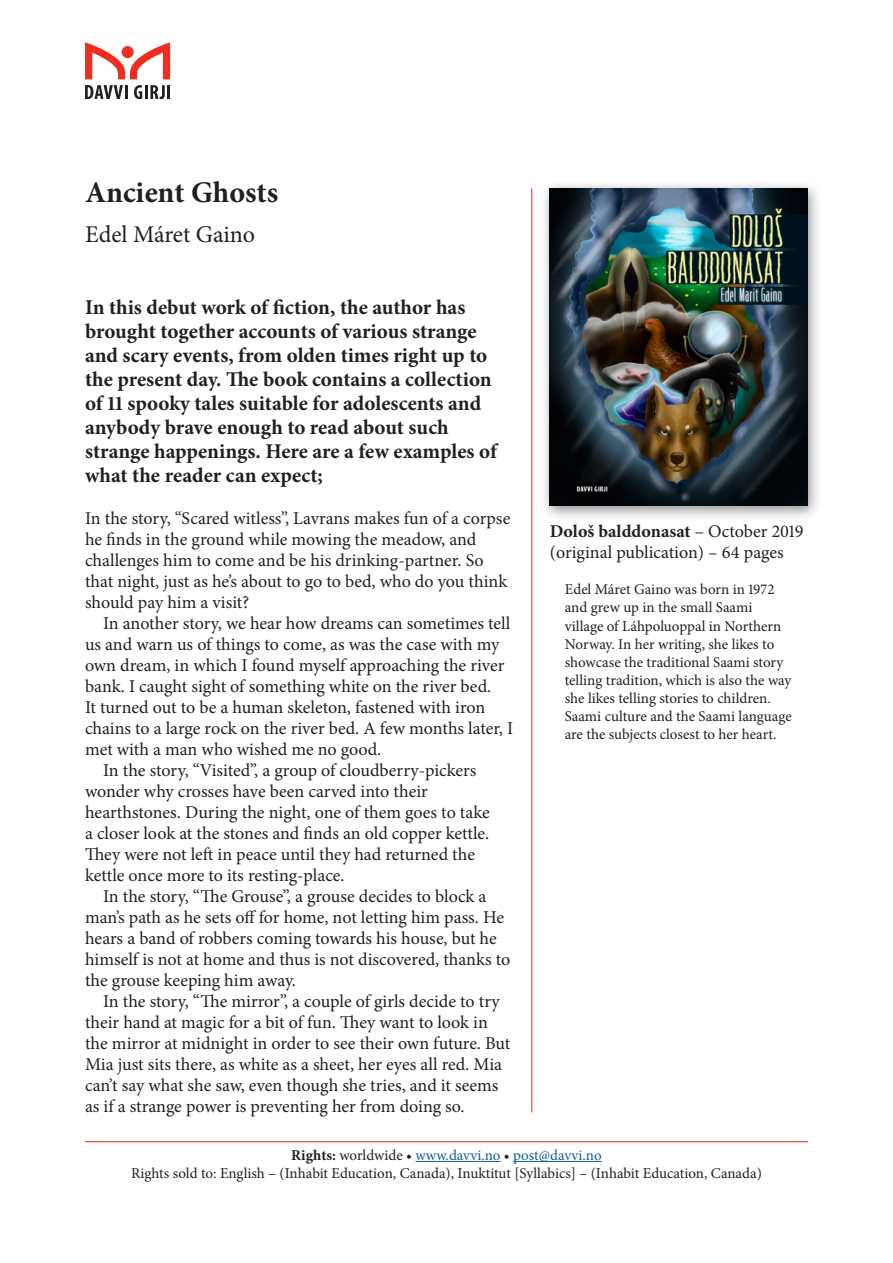
<style>
.page{position:relative;width:893px;height:1263px;background:#fff}
.page>*{position:absolute;margin:0;border:0;box-sizing:border-box;transform-origin:0 0}
.Tittel{font:700 30px "Minion Pro";color:#231f20}
.Forfatter{font:24px "Minion Pro";letter-spacing:-.005em;color:#231f20}
.Ingress{font:700 21px/24px "Minion Pro";color:#231f20}
.Avsnitt-smaa{font:18px/21px "Minion Pro";letter-spacing:-.005em;color:#231f20}
.Avsnitt{font:18px/21px "Minion Pro";color:#231f20}
.Sitat{font:15px/18px "Minion Pro";color:#231f20}
.Rettigheter{font:15px/18px "Minion Pro";color:#231f20;text-align:center}
.s1{font-weight:700}
.s2{color:#175d9e}
</style>
<div class="page">
<div style="left:540px;top:180px;width:282px;height:341px;background:#231f20;opacity:.5"></div>
<img style="left:550px;top:189px;width:258px;height:316px">
<svg style="left:85px;top:85px;width:38px;height:14px"></svg>
<hr style="left:125px;top:85px;width:3px;height:14px;background:#231f20">
<svg style="left:134px;top:85px;width:8px;height:14px"></svg>
<hr style="left:145px;top:85px;width:3px;height:14px;background:#231f20">
<svg style="left:150px;top:85px;width:15px;height:14px"></svg>
<hr style="left:167px;top:85px;width:3px;height:14px;background:#231f20">
<svg style="left:85px;top:43px;width:85px;height:36px"></svg>
<div style="left:122px;top:46px;width:12px;height:12px;background:#ee2e22;border-radius:50%"></div>
<hr style="left:85px;top:1141px;width:723px;height:1px;background:#e5261b">
<hr style="left:415px;top:1161px;width:86px;height:1px;background:#175d9e">
<hr style="left:513px;top:1161px;width:89px;height:1px;background:#175d9e">
<hr style="left:532px;top:189px;width:1px;height:923px;background:#e5261b">
<p class="Tittel" style="left:85px;top:171px;width:195px">Ancient Ghosts</p>
<p class="Forfatter" style="left:85px;top:219px;width:172px">Edel Máret Gaino</p>
<p class="Ingress" style="left:85px;top:295px;width:413px">In this debut work of fiction, the author has brought together accounts of various strange and scary events, from olden times right up to the present day. The book contains a collection of 11 spooky tales suitable for adolescents and anybody brave enough to read about such strange happenings. Here are a few examples of what the reader can expect;</p>
<p class="Avsnitt" style="left:85px;top:508px;width:427px">In the story, “Scared witless”, Lavrans makes fun of a corpse he finds in the ground while mowing the meadow, and challenges him to come and be his drinking-partner. So that night, just as he’s about to go to bed, who do you think should pay him a visit?</p>
<p class="Avsnitt-smaa" style="left:85px;top:613px;width:430px;text-indent:18px">In another story, we hear how dreams can sometimes tell us and warn us of things to come, as was the case with my own dream, in which I found myself approaching the river bank. I caught sight of something white on the river bed.<br>It turned out to be a human skeleton, fastened with iron chains to a large rock on the river bed. A few months later, I met with a man who wished me no good.</p>
<p class="Avsnitt-smaa" style="left:85px;top:760px;width:406px;text-indent:18px">In the story, “Visited”, a group of cloudberry-pickers wonder why crosses have been carved into their hearthstones. During the night, one of them goes to take a closer look at the stones and finds an old copper kettle.<br>They were not left in peace until they had returned the kettle once more to its resting-place.</p>
<p class="Avsnitt-smaa" style="left:85px;top:886px;width:427px;text-indent:18px">In the story, “The Grouse”, a grouse decides to block a man’s path as he sets off for home, not letting him pass. He hears a band of robbers coming towards his house, but he himself is not at home and thus is not discovered, thanks to the grouse keeping him away.</p>
<p class="Avsnitt-smaa" style="left:85px;top:991px;width:427px;text-indent:18px">In the story, “The mirror”, a couple of girls decide to try their hand at magic for a bit of fun. They want to look in the mirror at midnight in order to see their own future. But Mia just sits there, as white as a sheet, her eyes all red. Mia can’t say what she saw, even though she tries, and it seems as if a strange power is preventing her from doing so.</p>
<p class="Avsnitt" style="left:550px;top:521px;width:255px"><span class="s1">Dološ balddonasat</span> – October 2019 (original publication) – 64 pages</p>
<p class="Sitat" style="left:565px;top:581px;width:228px">Edel Máret Gaino was born in 1972 and grew up in the small Saami village of Láhpoluoppal in Northern Norway. In her writing, she likes to showcase the traditional Saami story telling tradition, which is also the way she likes telling stories to children.<br>Saami culture and the Saami language are the subjects closest to her heart.</p>
<p class="Rettigheter" style="left:131px;top:1146px;width:632px"><span class="s1">Rights:</span> worldwide • <span class="s2">www.davvi.no</span> • <span class="s2">post@davvi.no<br></span>Rights sold to: English – (Inhabit Education, Canada), Inuktitut [Syllabics] – (Inhabit Education, Canada)</p>
</div>
